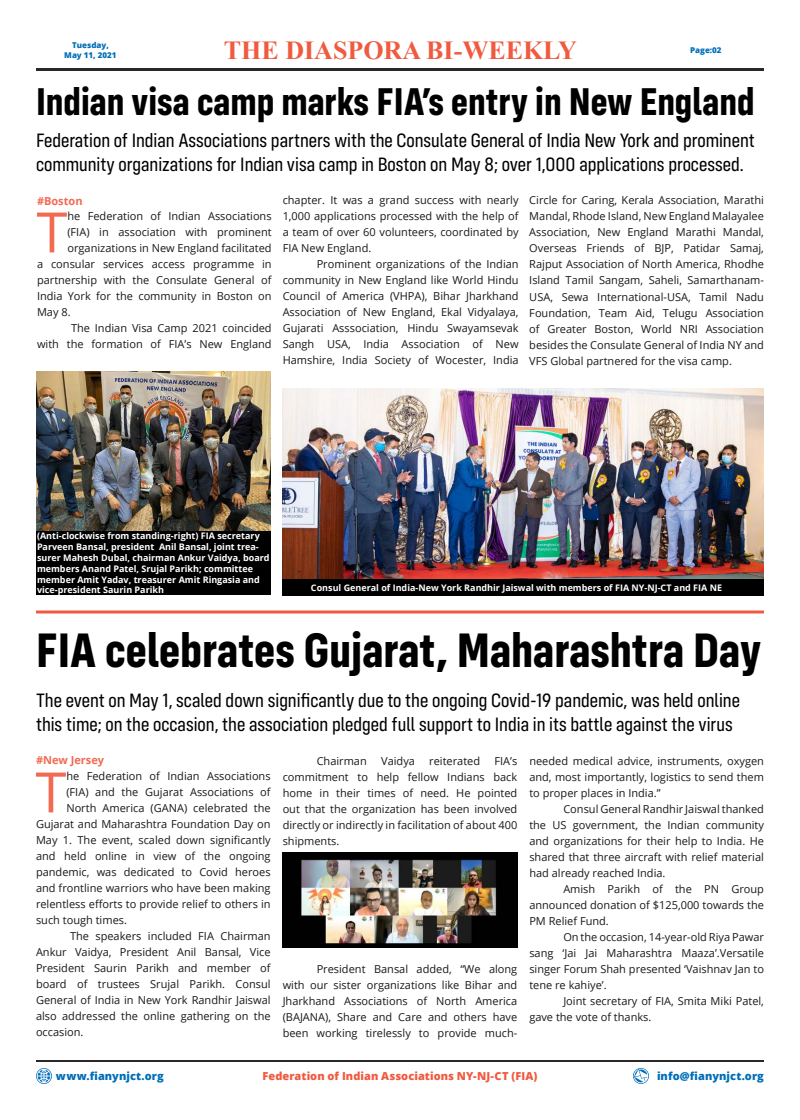
<style>
.page{position:relative;width:800px;height:1120px;background:#fff}
.page>*{position:absolute;margin:0;border:0;box-sizing:border-box;transform-origin:0 0}
.t1{font:55.8px "Open Sans";color:#f26a52}
.t2{font:700 50px "Config Condensed";color:#000}
.t3{font:700 40px "Config Condensed";color:#000}
.t4{font:700 26px "Times New Roman";color:#f05a3f}
.t5{font:20px/24px "Config Condensed";color:#000}
.t6{font:11px/16px "Open Sans";color:#191919;text-align:justify}
.t7{font:800 11px "Open Sans";letter-spacing:.005em;color:#f05a3f}
.t8{font:800 11px "Open Sans";letter-spacing:.005em;color:#006eb7}
.t9{font:700 11px "Open Sans";color:#f26a52}
.t10{font:700 9px/10.8px "Open Sans";color:#fff}
.t11{font:800 8px/9.6px "Open Sans";color:#006eb7;text-align:center}
</style>
<div class="page">
<hr style="left:36px;top:68px;width:728px;height:3px;background:#282829">
<hr style="left:36px;top:1060px;width:728px;height:2px;background:#282829">
<svg style="left:633px;top:1068px;width:16px;height:16px"></svg>
<svg style="left:36px;top:1068px;width:16px;height:16px"></svg>
<hr style="left:36px;top:610px;width:728px;height:3px;background:#f05a3f">
<img style="left:36px;top:372px;width:235px;height:159px">
<img style="left:283px;top:388px;width:481px;height:192px">
<div style="left:36px;top:531px;width:235px;height:64px;background:#000"></div>
<div style="left:283px;top:580px;width:481px;height:16px;background:#000"></div>
<img style="left:283px;top:852px;width:234px;height:96px">
<p class="t11" style="left:64px;top:41px;width:54px">Tuesday,<br>May 11, 2021</p>
<h3 class="t4" style="left:224px;top:35px;width:355px">THE DIASPORA BI-WEEKLY</h3>
<p class="t11" style="left:690px;top:45px;width:33px">Page:02</p>
<h3 class="t3" style="left:36px;top:84px;width:720px">Indian visa camp marks FIA’s entry in New England</h3>
<h3 class="t5" style="left:36px;top:130px;width:720px">Federation of Indian Associations partners with the Consulate General of India New York and prominent community organizations for Indian visa camp in Boston on May 8; over 1,000 applications processed.</h3>
<p class="t9" style="left:37px;top:196px;width:47px">#Boston</p>
<h1 class="t1" style="left:37px;top:210px;width:32px">T</h1>
<p class="t6" style="left:67px;top:210px;width:206px">he Federation of Indian Associations</p>
<p class="t6" style="left:67px;top:226px;width:206px">(FIA) in association with prominent</p>
<p class="t6" style="left:67px;top:242px;width:206px">organizations in New England facilitated</p>
<p class="t6" style="left:37px;top:258px;width:236px">a consular services access programme in</p>
<p class="t6" style="left:37px;top:274px;width:236px">partnership with the Consulate General of</p>
<p class="t6" style="left:37px;top:290px;width:236px">India York for the community in Boston on</p>
<p class="t6" style="left:37px;top:306px;width:35px">May 8.</p>
<p class="t6" style="left:71px;top:322px;width:202px">The Indian Visa Camp 2021 coincided</p>
<p class="t6" style="left:37px;top:338px;width:236px">with the formation of FIA’s New England</p>
<p class="t6" style="left:283px;top:194px;width:237px">chapter. It was a grand success with nearly 1,000 applications processed with the help of a team of over 60 volunteers, coordinated by FIA New England.</p>
<p class="t6" style="left:283px;top:258px;width:238px;text-indent:34px">Prominent organizations of the Indian community in New England like World Hindu Council of America (VHPA), Bihar Jharkhand Association of New England, Ekal Vidyalaya, Gujarati Asssociation, Hindu Swayamsevak Sangh USA, India Association of New Hamshire, India Society of Wocester, India</p>
<p class="t6" style="left:529px;top:194px;width:236px">Circle for Caring, Kerala Association, Marathi Mandal, Rhode Island, New England Malayalee Association, New England Marathi Mandal, Overseas Friends of BJP, Patidar Samaj, Rajput Association of North America, Rhodhe Island Tamil Sangam, Saheli, Samarthanam-USA, Sewa International-USA, Tamil Nadu Foundation, Team Aid, Telugu Association of Greater Boston, World NRI Association besides the Consulate General of India NY and VFS Global partnered for the visa camp.</p>
<p class="t10" style="left:37px;top:532px;width:234px">(Anti-clockwise from standing-right) FIA secretary Parveen Bansal, president Anil Bansal, joint trea&shy;surer Mahesh Dubal, chairman Ankur Vaidya, board members Anand Patel, Srujal Parikh; committee member Amit Yadav, treasurer Amit Ringasia and vice-president Saurin Parikh</p>
<p class="t10" style="left:311px;top:583px;width:413px">Consul General of India-New York Randhir Jaiswal with members of FIA NY-NJ-CT and FIA NE</p>
<h2 class="t2" style="left:36px;top:628px;width:727px">FIA celebrates Gujarat, Maharashtra Day</h2>
<h3 class="t5" style="left:36px;top:690px;width:705px">The event on May 1, scaled down significantly due to the ongoing Covid-19 pandemic, was held online this time; on the occasion, the association pledged full support to India in its battle against the virus</h3>
<p class="t9" style="left:36px;top:756px;width:70px">#New Jersey</p>
<h1 class="t1" style="left:36px;top:770px;width:32px">T</h1>
<p class="t6" style="left:66px;top:770px;width:206px">he Federation of Indian Associations</p>
<p class="t6" style="left:66px;top:786px;width:206px">(FIA) and the Gujarat Associations of</p>
<p class="t6" style="left:66px;top:802px;width:206px">North America (GANA) celebrated the</p>
<p class="t6" style="left:36px;top:818px;width:236px">Gujarat and Maharashtra Foundation Day on</p>
<p class="t6" style="left:36px;top:832px;width:236px">May 1. The event, scaled down significantly</p>
<p class="t6" style="left:36px;top:850px;width:236px">and held online in view of the ongoing</p>
<p class="t6" style="left:36px;top:866px;width:236px">pandemic, was dedicated to Covid heroes</p>
<p class="t6" style="left:36px;top:882px;width:236px">and frontline warriors who have been making</p>
<p class="t6" style="left:36px;top:896px;width:236px">relentless efforts to provide relief to others in</p>
<p class="t6" style="left:36px;top:914px;width:93px">such tough times.</p>
<p class="t6" style="left:70px;top:930px;width:202px">The speakers included FIA Chairman</p>
<p class="t6" style="left:36px;top:946px;width:236px">Ankur Vaidya, President Anil Bansal, Vice</p>
<p class="t6" style="left:36px;top:962px;width:236px">President Saurin Parikh and member of</p>
<p class="t6" style="left:36px;top:978px;width:236px">board of trustees Srujal Parikh. Consul</p>
<p class="t6" style="left:36px;top:994px;width:236px">General of India in New York Randhir Jaiswal</p>
<p class="t6" style="left:36px;top:1010px;width:236px">also addressed the online gathering on the</p>
<p class="t6" style="left:36px;top:1026px;width:49px">occasion.</p>
<p class="t6" style="left:317px;top:754px;width:52px">Chairman</p>
<p class="t6" style="left:381px;top:754px;width:35px">Vaidya</p>
<p class="t6" style="left:429px;top:754px;width:52px">reiterated</p>
<p class="t6" style="left:283px;top:754px;width:236px;text-indent:212px">FIA’s commitment to help fellow Indians back home in their times of need. He pointed out that the organization has been involved directly or indirectly in facilitation of about 400 shipments.</p>
<p class="t6" style="left:283px;top:962px;width:236px;text-indent:34px">President Bansal added, “We along with our sister organizations like Bihar and Jharkhand Associations of North America (BAJANA), Share and Care and others have been working tirelessly to provide much-</p>
<p class="t6" style="left:529px;top:754px;width:236px">needed medical advice, instruments, oxygen and, most importantly, logistics to send them to proper places in India.”</p>
<p class="t6" style="left:529px;top:802px;width:236px;text-indent:34px">Consul General Randhir Jaiswal thanked the US government, the Indian community and organizations for their help to India. He shared that three aircraft with relief material had already reached India.</p>
<p class="t6" style="left:529px;top:882px;width:236px;text-indent:34px">Amish Parikh of the PN Group announced donation of $125,000 towards the PM Relief Fund.</p>
<p class="t6" style="left:529px;top:930px;width:236px;text-indent:34px">On the occasion, 14-year-old Riya Pawar sang ‘Jai Jai Maharashtra Maaza’.Versatile singer Forum Shah presented ‘Vaishnav Jan to tene re kahiye’.</p>
<p class="t6" style="left:529px;top:994px;width:236px;text-indent:34px">Joint secretary of FIA, Smita Miki Patel, gave the vote of thanks.</p>
<p class="t8" style="left:56px;top:1068px;width:109px">www.fianynjct.org</p>
<p class="t7" style="left:263px;top:1072px;width:276px">Federation of Indian Associations NY-NJ-CT (FIA)</p>
<p class="t8" style="left:657px;top:1068px;width:108px">info@fianynjct.org</p>
</div>
